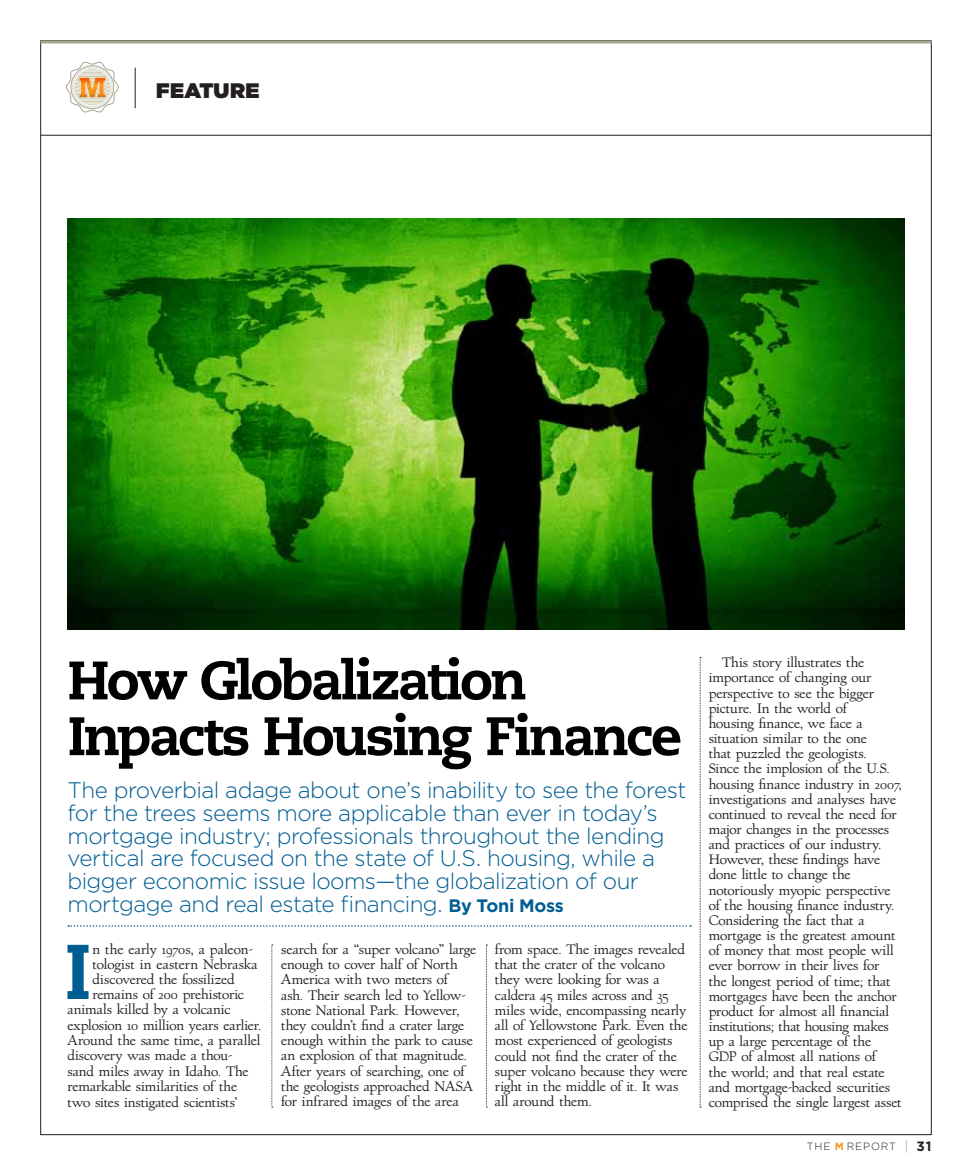
<style>
.page{position:relative;width:972px;height:1175px;background:#fff}
.page>*{position:absolute;margin:0;border:0;box-sizing:border-box;transform-origin:0 0}
.t1{font:77.4px "Caecilia Heavy Os F";color:#005d92}
.t2{font:54px/55.8px "Caecilia Heavy Os F";letter-spacing:-.05em;color:#000}
.t3{font:300 22.5px/22.8px "Gotham";letter-spacing:-.025em;color:#005d92}
.t4{font:900 21px "Gotham";letter-spacing:.02em;color:#231f20}
.t5{font:700 13.5px "Gotham";color:#231f20}
.t6{font:13.05px/15.1px "Village";letter-spacing:-.005em;color:#231f20}
.t7{font:300 10.5px "Gotham";color:#231f20}
.s1{font-weight:700;font-size:18px}
.s2{font-weight:700;color:#f7941e}
.s3{font-weight:100}
</style>
<div class="page">
<svg style="left:40px;top:40px;width:892px;height:4px;background:#a7a595"></svg>
<hr style="left:40px;top:135px;width:892px;height:1px;background:#231f20">
<svg style="left:66px;top:61px;width:53px;height:52px"></svg>
<hr style="left:135px;top:68px;width:1px;height:40px;background:#231f20">
<svg style="left:272px;top:944px;width:1px;height:163px"></svg>
<svg style="left:486px;top:944px;width:1px;height:163px"></svg>
<svg style="left:700px;top:657px;width:1px;height:450px"></svg>
<svg style="left:68px;top:925px;width:623px;height:1px"></svg>
<img style="left:68px;top:218px;width:836px;height:411px">
<h3 class="t4" style="left:156px;top:78px;width:105px">FEATURE</h3>
<h2 class="t2" style="left:68px;top:652px;width:616px">How Globalization<br>Inpacts Housing Finance</h2>
<p class="t3" style="left:68px;top:778px;width:620px">The proverbial adage about one’s inability to see the forest for the trees seems more applicable than ever in today’s mortgage industry; professionals throughout the lending vertical are focused on the state of U.S. housing, while a bigger economic issue looms—the globalization of our mortgage and real estate financing. <span class="s1">By Toni Moss</span></p>
<h1 class="t1" style="left:64px;top:923px;width:29px">I</h1>
<p class="t6" style="left:92px;top:942px;width:162px">n the early 1970s, a paleon-</p>
<p class="t6" style="left:281px;top:942px;width:197px">search for a “super volcano” large enough to cover half of North<br>America with two meters of<br>ash. Their search led to Yellow&shy;stone National Park. However, they couldn’t find a crater large enough within the park to cause an explosion of that magnitude.<br>After years of searching, one of the geologists approached NASA for infrared images of the area</p>
<p class="t6" style="left:495px;top:942px;width:194px">from space. The images revealed that the crater of the volcano they were looking for was a caldera 45 miles across and 35 miles wide, encompassing nearly all of Yellowstone Park. Even the most experienced of geologists could not find the crater of the super volcano because they were right in the middle of it. It was all around them.</p>
<p class="t6" style="left:92px;top:957px;width:167px">tologist in eastern Nebraska</p>
<p class="t6" style="left:92px;top:972px;width:144px">discovered the fossilized</p>
<p class="t6" style="left:92px;top:987px;width:153px">remains of 200 prehistoric</p>
<p class="t6" style="left:67px;top:1002px;width:164px">animals killed by a volcanic</p>
<p class="t6" style="left:67px;top:1017px;width:195px">explosion 10 million years earlier.</p>
<p class="t6" style="left:67px;top:1033px;width:194px">Around the same time, a parallel</p>
<p class="t6" style="left:67px;top:1048px;width:166px">discovery was made a thou-</p>
<p class="t6" style="left:67px;top:1064px;width:183px">sand miles away in Idaho. The</p>
<p class="t6" style="left:67px;top:1079px;width:171px">remarkable similarities of the</p>
<p class="t6" style="left:67px;top:1094px;width:171px">two sites instigated scientists’</p>
<p class="t6" style="left:709px;top:655px;width:195px;text-indent:13px">This story illustrates the importance of changing our perspective to see the bigger picture. In the world of<br>housing finance, we face a situation similar to the one<br>that puzzled the geologists.<br>Since the implosion of the U.S. housing finance industry in 2007, investigations and analyses have continued to reveal the need for major changes in the processes and practices of our industry.<br>However, these findings have done little to change the notoriously myopic perspective of the housing finance industry.<br>Considering the fact that a mortgage is the greatest amount of money that most people will ever borrow in their lives for<br>the longest period of time; that mortgages have been the anchor product for almost all financial institutions; that housing makes up a large percentage of the<br>GDP of almost all nations of<br>the world; and that real estate and mortgage-backed securities comprised the single largest asset</p>
<p class="t7" style="left:807px;top:1141px;width:82px">The <span class="s2">M</span> Report</p>
<p class="t5" style="left:905px;top:1138px;width:28px"><span class="s3">|</span> 31</p>
</div>
